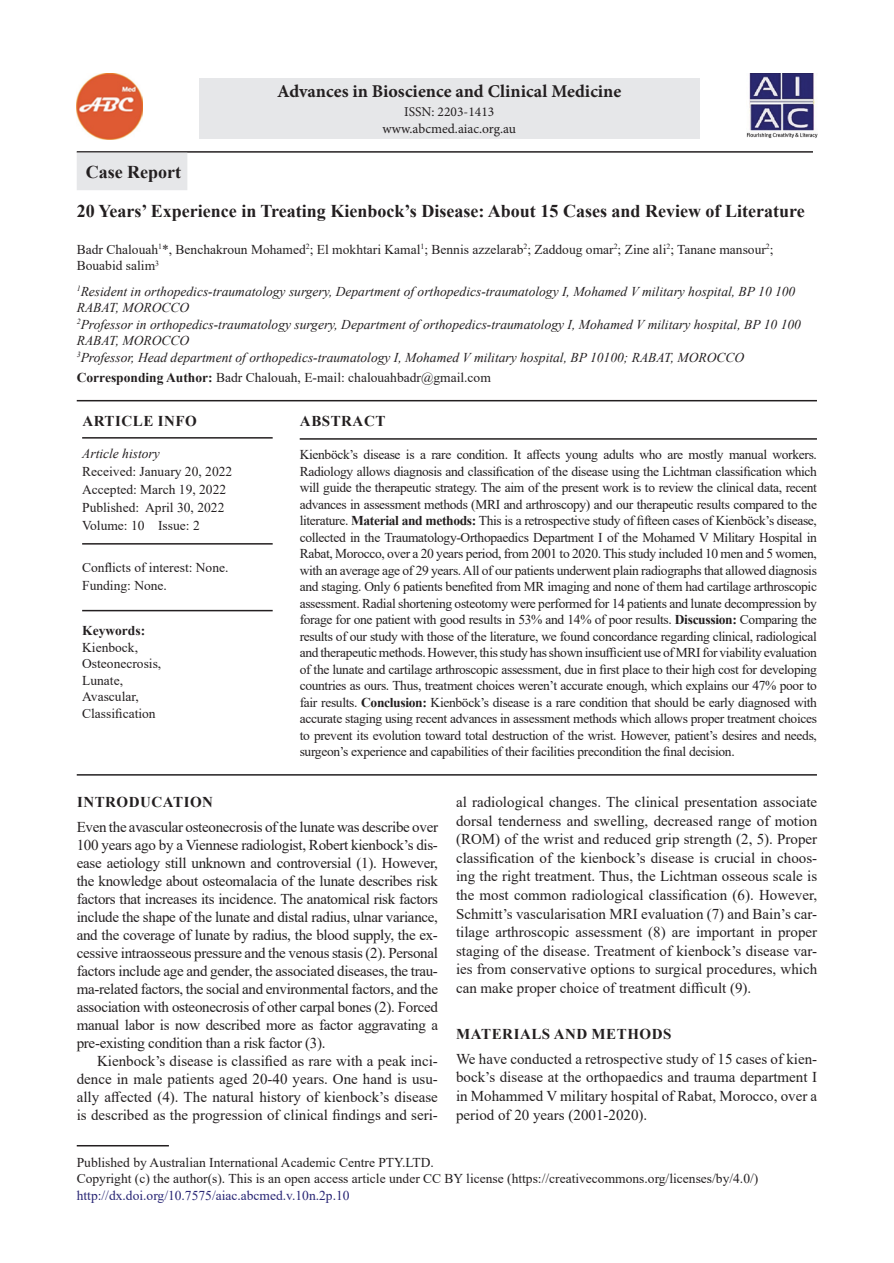
<style>
.page{position:relative;width:894px;height:1263px;background:#fff}
.page>*{position:absolute;margin:0;border:0;box-sizing:border-box;transform-origin:0 0}
.AT{font:700 18px "Times New Roman";color:#231f20}
.J_Name{font:700 18px "Minion Pro";color:#231f20}
.AH{font:700 18px "Times New Roman";color:#231f20}
.TXFL{font:15px/18px "Times New Roman";letter-spacing:-.01em;color:#231f20;text-align:justify}
.TX{font:15px/18.6px "Times New Roman";color:#231f20;text-align:justify}
.ART_INFO{font:700 15px "Times New Roman";letter-spacing:.035em;color:#231f20}
.ABSH{font:700 15px "Times New Roman";letter-spacing:.035em;color:#231f20}
.ABS{font:13.5px/16.5px "Times New Roman";letter-spacing:-.025em;color:#231f20;text-align:justify}
.AFF{font:italic 13.5px/16.5px "Times New Roman";color:#231f20}
.PUB_Details{font:13.5px/16.5px "Times New Roman";color:#231f20}
.AU{font:13.5px/16.5px "Times New Roman";color:#231f20}
.HIS{font:13.5px/18px "Times New Roman";color:#231f20}
.KWD{font:13.5px/16.5px "Times New Roman";color:#231f20}
.ADD{font:13.5px "Times New Roman";color:#231f20}
.HIS_1{font:13.5px/18px "Times New Roman";color:#231f20}
.ISSN_Web{font:13.5px "Minion Pro";color:#231f20}
.ISSN_Num{font:13.5px "Minion Pro";color:#231f20}
.s1{font-weight:700}
.s2{font-style:italic}
.s3{color:#282574}
</style>
<div class="page">
<hr style="left:77px;top:151px;width:735px;height:2px;background:#231f20">
<div style="left:77px;top:153px;width:110px;height:37px;background:#e6e7e9"></div>
<hr style="left:77px;top:400px;width:739px;height:1px;background:#231f20">
<hr style="left:299px;top:438px;width:517px;height:2px;background:#231f20">
<hr style="left:77px;top:774px;width:739px;height:1px;background:#231f20">
<hr style="left:77px;top:1145px;width:92px;height:1px;background:#231f20">
<div style="left:199px;top:78px;width:500px;height:61px;background:#e6e7e9"></div>
<img style="left:746px;top:73px;width:70px;height:65px">
<img style="left:77px;top:73px;width:65px;height:66px">
<hr style="left:82px;top:437px;width:190px;height:1px;background:#231f20">
<hr style="left:82px;top:543px;width:190px;height:1px;background:#231f20">
<hr style="left:82px;top:610px;width:190px;height:1px;background:#231f20">
<p class="J_Name" style="left:277px;top:79px;width:345px">Advances in Bioscience and Clinical Medicine</p>
<p class="ISSN_Num" style="left:404px;top:103px;width:92px">ISSN: 2203-1413</p>
<p class="ISSN_Web" style="left:382px;top:119px;width:135px">www.abcmed.aiac.org.au</p>
<p class="AH" style="left:86px;top:159px;width:97px">Case Report</p>
<p class="AT" style="left:77px;top:198px;width:729px">20 Years’ Experience in Treating Kienbock’s Disease: About 15 Cases and Review of Literature</p>
<p class="AU" style="left:77px;top:240px;width:698px">Badr Chalouah<sup>1</sup>*, Benchakroun Mohamed<sup>2</sup>; El mokhtari Kamal<sup>1</sup>; Bennis azzelarab<sup>2</sup>; Zaddoug omar<sup>2</sup>; Zine ali<sup>2</sup>; Tanane mansour<sup>2</sup>;<br>Bouabid salim<sup>3</sup></p>
<p class="AFF" style="left:77px;top:282px;width:725px"><sup>1</sup>Resident in orthopedics-traumatology surgery, Department of orthopedics-traumatology I, Mohamed V military hospital, BP 10 100<br>RABAT, MOROCCO<br><sup>2</sup>Professor in orthopedics-traumatology surgery, Department of orthopedics-traumatology I, Mohamed V military hospital, BP 10 100<br>RABAT, MOROCCO<br><sup>3</sup>Professor, Head department of orthopedics-traumatology I, Mohamed V military hospital, BP 10100; RABAT, MOROCCO</p>
<p class="ADD" style="left:77px;top:368px;width:415px"><span class="s1">Corresponding Author:</span> Badr Chalouah, E-mail: chalouahbadr@gmail.com</p>
<p class="ABSH" style="left:300px;top:410px;width:87px">ABSTRACT</p>
<p class="ABS" style="left:299px;top:446px;width:518px">Kienböck’s disease is a rare condition. It affects young adults who are mostly manual workers.<br>Radiology allows diagnosis and classification of the disease using the Lichtman classification which will guide the therapeutic strategy. The aim of the present work is to review the clinical data, recent advances in assessment methods (MRI and arthroscopy) and our therapeutic results compared to the literature. <span class="s1">Material and methods:</span> This is a retrospective study of fifteen cases of Kienböck’s disease, collected in the Traumatology-Orthopaedics Department I of the Mohamed V Military Hospital in Rabat, Morocco, over a 20 years period, from 2001 to 2020. This study included 10 men and 5 women, with an average age of 29 years. All of our patients underwent plain radiographs that allowed diagnosis and staging. Only 6 patients benefited from MR imaging and none of them had cartilage arthroscopic assessment. Radial shortening osteotomy were performed for 14 patients and lunate decompression by forage for one patient with good results in 53% and 14% of poor results. <span class="s1">Discussion:</span> Comparing the results of our study with those of the literature, we found concordance regarding clinical, radiological and therapeutic methods. However, this study has shown insufficient use of MRI for viability evaluation of the lunate and cartilage arthroscopic assessment, due in first place to their high cost for developing countries as ours. Thus, treatment choices weren’t accurate enough, which explains our 47% poor to fair results. <span class="s1">Conclusion:</span> Kienböck’s disease is a rare condition that should be early diagnosed with accurate staging using recent advances in assessment methods which allows proper treatment choices to prevent its evolution toward total destruction of the wrist. However, patient’s desires and needs, surgeon’s experience and capabilities of their facilities precondition the final decision.</p>
<p class="ART_INFO" style="left:82px;top:410px;width:116px">ARTICLE INFO</p>
<p class="HIS" style="left:82px;top:444px;width:151px"><span class="s2">Article history<br></span>Received: January 20, 2022<br>Accepted: March 19, 2022<br>Published: April 30, 2022<br>Volume: 10 Issue: 2</p>
<p class="HIS_1" style="left:82px;top:557px;width:148px">Conflicts of interest: None.<br>Funding: None.</p>
<p class="KWD" style="left:82px;top:622px;width:81px"><span class="s1">Keywords:<br></span>Kienbock,<br>Osteonecrosis,<br>Lunate,<br>Avascular,<br>Classification</p>
<h1 class="ART_INFO" style="left:77px;top:791px;width:138px">INTRODUCATION</h1>
<p class="TXFL" style="left:77px;top:817px;width:362px">Even the avascular osteonecrosis of the lunate was describe over 100 years ago by a Viennese radiologist, Robert kienbock’s dis&shy;ease aetiology still unknown and controversial (1). However, the knowledge about osteomalacia of the lunate describes risk factors that increases its incidence. The anatomical risk factors include the shape of the lunate and distal radius, ulnar variance, and the coverage of lunate by radius, the blood supply, the ex&shy;cessive intraosseous pressure and the venous stasis (2). Personal factors include age and gender, the associated diseases, the trau&shy;ma-related factors, the social and environmental factors, and the association with osteonecrosis of other carpal bones (2). Forced manual labor is now described more as factor aggravating a pre-existing condition than a risk factor (3).</p>
<p class="TX" style="left:77px;top:1051px;width:362px;line-height:18px;text-indent:20px">Kienbock’s disease is classified as rare with a peak inci&shy;dence in male patients aged 20-40 years. One hand is usu&shy;ally affected (4). The natural history of kienbock’s disease is described as the progression of clinical findings and seri-</p>
<p class="TX" style="left:456px;top:792px;width:362px">al radiological changes. The clinical presentation associate dorsal tenderness and swelling, decreased range of motion (ROM) of the wrist and reduced grip strength (2, 5). Proper classification of the kienbock’s disease is crucial in choos&shy;ing the right treatment. Thus, the Lichtman osseous scale is the most common radiological classification (6). However, Schmitt’s vascularisation MRI evaluation (7) and Bain’s car&shy;tilage arthroscopic assessment (8) are important in proper staging of the disease. Treatment of kienbock’s disease var&shy;ies from conservative options to surgical procedures, which can make proper choice of treatment difficult (9).</p>
<h1 class="ART_INFO" style="left:456px;top:1022px;width:217px">MATERIALS AND METHODS</h1>
<p class="TXFL" style="left:456px;top:1049px;width:362px;line-height:18.6px">We have conducted a retrospective study of 15 cases of kien&shy;bock’s disease at the orthopaedics and trauma department I in Mohammed V military hospital of Rabat, Morocco, over a period of 20 years (2001-2020).</p>
<p class="PUB_Details" style="left:77px;top:1153px;width:682px">Published by Australian International Academic Centre PTY.LTD.<br>Copyright (c) the author(s). This is an open access article under CC BY license (https://creativecommons.org/licenses/by/4.0/) <span class="s3">http://dx.doi.org/10.7575/aiac.abcmed.v.10n.2p.10</span></p>
</div>
